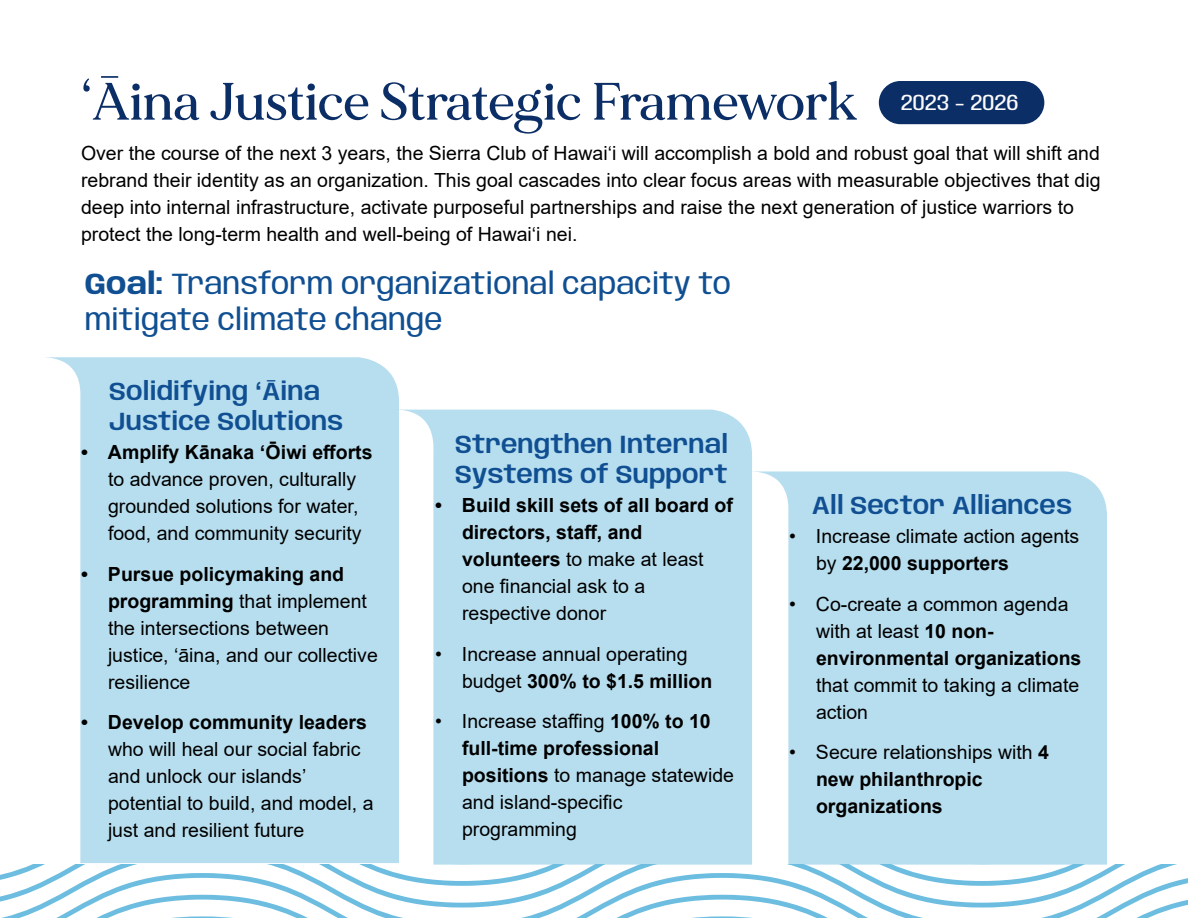
<style>
.page{position:relative;width:1188px;height:918px;background:#fff}
.page>*{position:absolute;margin:0;border:0;box-sizing:border-box;transform-origin:0 0}
.t1{font:500 52.5px "MADE Mirage";color:#0b2e66}
.t2{font:30px/36px "Anybody";color:#104f92}
.t3{font:600 25.5px/30px "Anybody";color:#104f92}
.t4{font:22.5px "Anybody";color:#fbfbfb}
.t5{font:19.5px/27px "Arial";color:#000}
.t6{font:700 19.5px/27px "Arial";color:#000}
.s1{font-weight:700}
.s2{font-family:"Arial";font-weight:700}
.s3{font-weight:400}
</style>
<div class="page">
<svg style="left:45px;top:357px;width:354px;height:506px;background:#bee1f0"></svg>
<svg style="left:394px;top:410px;width:358px;height:455px;background:#bee1f0"></svg>
<svg style="left:749px;top:471px;width:358px;height:394px;background:#bee1f0"></svg>
<div style="left:879px;top:81px;width:165px;height:43px;background:#0b2e66;border-radius:22px"></div>
<svg style="left:1px;top:909px;width:1171px;height:9px"></svg>
<svg style="left:0;top:887px;width:1188px;height:22px"></svg>
<svg style="left:0;top:865px;width:1188px;height:22px"></svg>
<h1 class="t1" style="left:81px;top:81px;width:778px">‘Āina Justice Strategic Framework</h1>
<p class="t4" style="left:901px;top:92px;width:120px">2023 - 2026</p>
<p class="t5" style="left:81px;top:142px;width:1021px">Over the course of the next 3 years, the Sierra Club of Hawaiʻi will accomplish a bold and robust goal that will shift and rebrand their identity as an organization. This goal cascades into clear focus areas with measurable objectives that dig deep into internal infrastructure, activate purposeful partnerships and raise the next generation of justice warriors to protect the long-term health and well-being of Hawaiʻi nei.</p>
<h2 class="t2" style="left:85px;top:267px;width:648px"><span class="s1">Goal:</span> Transform organizational capacity to mitigate climate change</h2>
<h3 class="t3" style="left:109px;top:378px;width:236px">Solidifying <span class="s2">ʻ</span>Āina<br>Justice Solutions</h3>
<p class="t6" style="left:81px;top:441px;width:293px">• Amplify Kānaka ʻŌiwi efforts</p>
<p class="t5" style="left:108px;top:468px;width:255px">to advance proven, culturally grounded solutions for water, food, and community security</p>
<p class="t5" style="left:108px;top:562px;width:271px;text-indent:-27px"><span class="s1">• Pursue policymaking and programming</span> that implement the intersections between justice, ʻāina, and our collective resilience</p>
<p class="t6" style="left:81px;top:711px;width:288px">• Develop community leaders</p>
<p class="t5" style="left:108px;top:738px;width:267px">who will heal our social fabric and unlock our islands’ potential to build, and model, a just and resilient future</p>
<h3 class="t3" style="left:455px;top:431px;width:275px">Strengthen Internal<br>Systems of Support</h3>
<p class="t6" style="left:462px;top:494px;width:272px;text-indent:-27px">• Build skill sets of all board of directors, staff, and volunteers <span class="s3">to make at least one financial ask to a respective donor</span></p>
<p class="t5" style="left:462px;top:642px;width:252px;text-indent:-27px">• Increase annual operating budget <span class="s1">300% to $1.5 million</span></p>
<p class="t5" style="left:462px;top:710px;width:274px;text-indent:-27px">• Increase staffing <span class="s1">100% to 10 full-time professional positions</span> to manage statewide and island-specific programming</p>
<h3 class="t3" style="left:812px;top:492px;width:262px">All Sector Alliances</h3>
<p class="t5" style="left:816px;top:525px;width:265px;text-indent:-27px">• Increase climate action agents by <span class="s1">22,000 supporters</span></p>
<p class="t5" style="left:816px;top:592px;width:267px;text-indent:-27px">• Co-create a common agenda with at least <span class="s1">10 non&shy;environmental organizations</span></p>
<p class="t5" style="left:816px;top:673px;width:265px">that commit to taking a climate action</p>
<p class="t6" style="left:816px;top:741px;width:235px;text-indent:-27px"><span class="s3">• Secure relationships with</span> 4 new philanthropic organizations</p>
</div>
